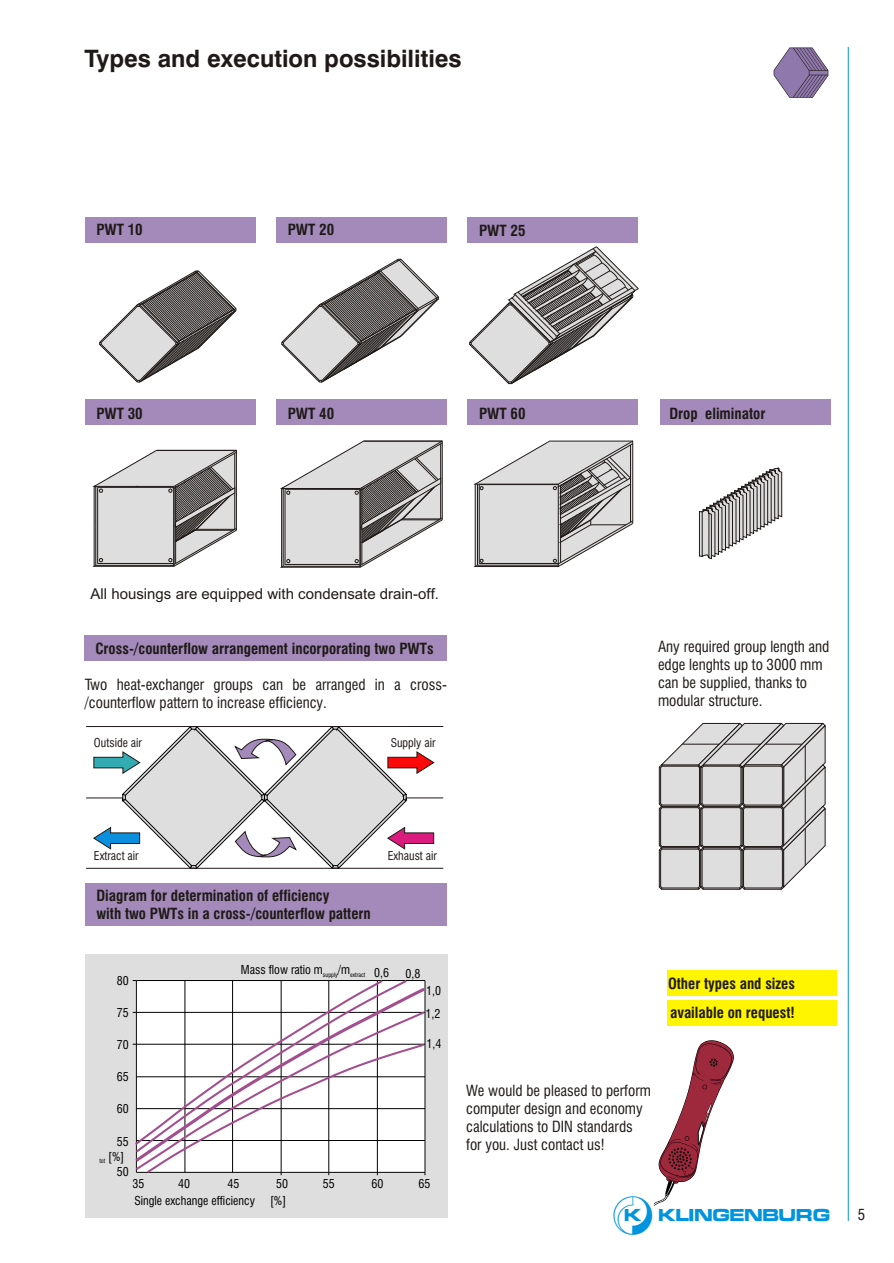
<style>
.page{position:relative;width:894px;height:1263px;background:#fff}
.page>*{position:absolute;margin:0;border:0;box-sizing:border-box;transform-origin:0 0}
.t1{font:700 24px "Swis 721 BT";color:#1f1a17}
.t2{font:18px "Klingenburg";color:#0094de}
.t3{font:15px/18px "Swis 721 Cn BT";color:#1f1a17}
.t4{font:700 15px/18px "Swis 721 Cn BT";color:#1f1a17}
.t5{font:15px "Arial";color:#1f1a17}
.t6{font:12px/23px "Swis 721 Cn BT";color:#000}
.t7{font:11.85px "Swis 721 Cn BT";color:#1f1a17}
.t8{font:6px "Swis 721 Cn BT";color:#000}
</style>
<div class="page">
<hr style="left:848px;top:47px;width:1px;height:1174px;background:#0094de">
<svg style="left:774px;top:48px;width:54px;height:50px"></svg>
<div style="left:85px;top:217px;width:170px;height:25px;background:#a38aba"></div>
<div style="left:276px;top:217px;width:170px;height:26px;background:#a38aba"></div>
<div style="left:468px;top:217px;width:170px;height:26px;background:#a38aba"></div>
<div style="left:85px;top:400px;width:170px;height:25px;background:#a38aba"></div>
<div style="left:276px;top:400px;width:170px;height:25px;background:#a38aba"></div>
<div style="left:468px;top:400px;width:170px;height:25px;background:#a38aba"></div>
<svg style="left:99px;top:271px;width:138px;height:112px"></svg>
<svg style="left:282px;top:259px;width:157px;height:124px"></svg>
<svg style="left:469px;top:247px;width:169px;height:137px"></svg>
<svg style="left:475px;top:441px;width:159px;height:126px"></svg>
<hr style="left:479px;top:484px;width:79px;height:1px;background:#1f1a17">
<svg style="left:94px;top:450px;width:143px;height:117px;background:#bfbebd"></svg>
<hr style="left:281px;top:489px;width:1px;height:78px;background:#1f1a17">
<svg style="left:282px;top:441px;width:161px;height:127px"></svg>
<div style="left:667px;top:970px;width:170px;height:26px;background:#fff500"></div>
<div style="left:667px;top:1000px;width:170px;height:25px;background:#fff500"></div>
<svg style="left:659px;top:723px;width:167px;height:167px;background:#c8c7c7"></svg>
<hr style="left:682px;top:744px;width:37px;height:1px;background:#1f1a17">
<hr style="left:724px;top:744px;width:37px;height:1px;background:#1f1a17">
<hr style="left:765px;top:744px;width:37px;height:1px;background:#1f1a17">
<hr style="left:805px;top:746px;width:1px;height:37px;background:#1f1a17">
<hr style="left:805px;top:787px;width:1px;height:37px;background:#1f1a17">
<hr style="left:805px;top:828px;width:1px;height:38px;background:#1f1a17">
<div style="left:85px;top:883px;width:362px;height:42px;background:#a38aba"></div>
<div style="left:660px;top:400px;width:170px;height:25px;background:#a38aba"></div>
<svg style="left:699px;top:468px;width:83px;height:91px"></svg>
<hr style="left:86px;top:798px;width:357px;height:1px;background:#1f1a17">
<hr style="left:86px;top:726px;width:357px;height:1px;background:#1f1a17">
<hr style="left:86px;top:868px;width:357px;height:1px;background:#1f1a17">
<svg style="left:94px;top:727px;width:340px;height:142px"></svg>
<div style="left:85px;top:954px;width:362px;height:264px;background:#dedede"></div>
<svg style="left:133px;top:980px;width:293px;height:195px;background:#eae5e9"></svg>
<svg style="left:654px;top:1040px;width:80px;height:166px"></svg>
<div style="left:84px;top:636px;width:362px;height:25px;background:#a38aba"></div>
<h1 class="t1" style="left:85px;top:49px;width:379px">Types and execution possibilities</h1>
<p class="t4" style="left:96px;top:222px;width:48px">PWT 10</p>
<p class="t4" style="left:288px;top:222px;width:48px">PWT 20</p>
<p class="t4" style="left:479px;top:223px;width:48px">PWT 25</p>
<p class="t4" style="left:96px;top:406px;width:48px">PWT 30</p>
<p class="t4" style="left:288px;top:406px;width:48px">PWT 40</p>
<p class="t4" style="left:479px;top:406px;width:48px">PWT 60</p>
<p class="t4" style="left:669px;top:406px;width:98px">Drop eliminator</p>
<p class="t5" style="left:91px;top:588px;width:350px">All housings are equipped with condensate drain-off.</p>
<p class="t4" style="left:95px;top:641px;width:340px">Cross-/counterflow arrangement incorporating two PWTs</p>
<p class="t3" style="left:85px;top:677px;width:364px">Two heat-exchanger groups can be arranged in a cross-/counterflow pattern to increase efficiency.</p>
<p class="t7" style="left:94px;top:738px;width:49px">Outside air</p>
<p class="t7" style="left:391px;top:738px;width:46px">Supply air</p>
<p class="t3" style="left:658px;top:639px;width:173px">Any required group length and edge lenghts up to 3000 mm can be supplied, thanks to modular structure.</p>
<p class="t7" style="left:94px;top:851px;width:46px">Extract air</p>
<p class="t7" style="left:388px;top:851px;width:51px">Exhaust air</p>
<p class="t4" style="left:96px;top:888px;width:276px">Diagram for determination of efficiency<br>with two PWTs in a cross-/counterflow pattern</p>
<p class="t6" style="left:117px;top:970px;width:13px">80</p>
<p class="t6" style="left:117px;top:1002px;width:13px">75</p>
<p class="t6" style="left:117px;top:1035px;width:13px">70</p>
<p class="t6" style="left:117px;top:1066px;width:13px">65</p>
<p class="t6" style="left:117px;top:1099px;width:13px">60</p>
<p class="t6" style="left:117px;top:1131px;width:13px">55</p>
<p class="t6" style="left:108px;top:1146px;width:18px">[%]</p>
<p class="t8" style="left:99px;top:1159px;width:7px">tot</p>
<p class="t6" style="left:117px;top:1162px;width:13px">50</p>
<p class="t6" style="left:241px;top:960px;width:126px">Mass flow ratio m<sub>supply</sub>/m<sub>extract</sub></p>
<p class="t6" style="left:374px;top:962px;width:16px">0,6</p>
<p class="t6" style="left:406px;top:963px;width:16px">0,8</p>
<p class="t6" style="left:426px;top:980px;width:17px">1,0<br>1,2</p>
<p class="t6" style="left:427px;top:1033px;width:16px">1,4</p>
<p class="t6" style="left:132px;top:1174px;width:13px">35</p>
<p class="t6" style="left:178px;top:1174px;width:13px">40</p>
<p class="t6" style="left:228px;top:1174px;width:13px">45</p>
<p class="t6" style="left:276px;top:1174px;width:13px">50</p>
<p class="t6" style="left:323px;top:1174px;width:13px">55</p>
<p class="t6" style="left:371px;top:1174px;width:13px">60</p>
<p class="t6" style="left:419px;top:1174px;width:13px">65</p>
<p class="t6" style="left:134px;top:1191px;width:122px">Single exchange efficiency</p>
<p class="t6" style="left:270px;top:1191px;width:18px">[%]</p>
<p class="t4" style="left:668px;top:970px;width:128px;line-height:29.4px">Other types and sizes available on request!</p>
<p class="t3" style="left:466px;top:1083px;width:186px">We would be pleased to perform computer design and economy calculations to DIN standards for you. Just contact us!</p>
<p class="t2" style="left:614px;top:1204px;width:219px">·KLINGENBURG</p>
<p class="t3" style="left:858px;top:1207px;width:9px">5</p>
</div>
